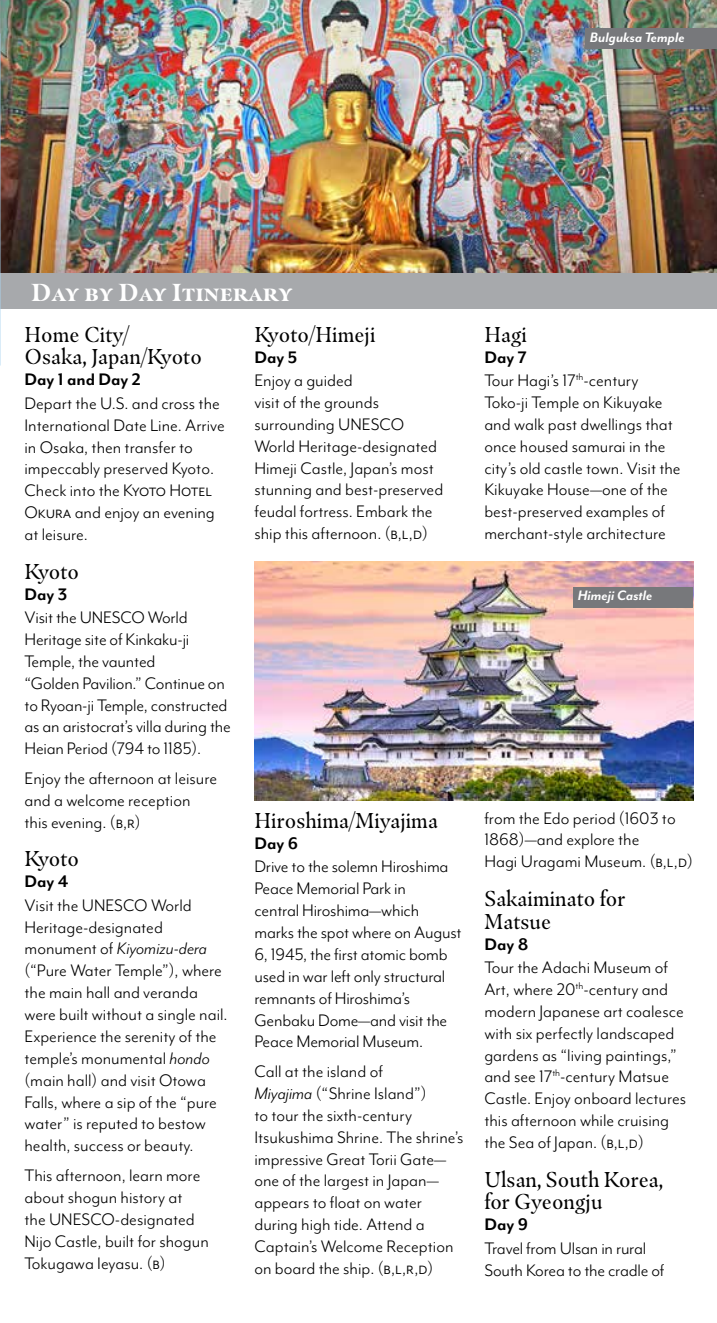
<style>
.page{position:relative;width:717px;height:1323px;background:#fff}
.page>*{position:absolute;margin:0;border:0;box-sizing:border-box;transform-origin:0 0}
.t1{font:700 24.5px "Masqualero";letter-spacing:.025em;color:#fff}
.t2{font:21.35px/22.8px "Masqualero";color:#000}
.t3{font:19.25px/21.9px "Mr Eaves Mod OT";color:#000}
.t4{font:700 19.25px "Mr Eaves Mod OT";color:#000}
.t5{font:italic 700 15.75px "Mr Eaves Mod OT";color:#fff}
.s1{font-style:italic}
.s2{font-weight:700}
</style>
<div class="page">
<img style="left:0;top:0;width:717px;height:274px">
<div style="left:0;top:274px;width:717px;height:35px;background:#a7a9ac"></div>
<img style="left:254px;top:562px;width:439px;height:238px">
<div style="left:573px;top:587px;width:120px;height:20px;background:#77787b"></div>
<div style="left:586px;top:28px;width:131px;height:20px;background:#77787b"></div>
<svg style="left:0;top:34px;width:1px;height:205px"></svg>
<p class="t5" style="left:590px;top:28px;width:96px">Bulguksa Temple</p>
<p class="t1" style="left:32px;top:277px;width:262px">Day by Day Itinerary</p>
<p class="t2" style="left:24px;top:323px;width:179px">Home City/<br>Osaka, Japan/Kyoto</p>
<p class="t4" style="left:24px;top:369px;width:118px">Day 1 and Day 2</p>
<p class="t3" style="left:24px;top:392px;width:202px">Depart the U.S. and cross the<br>International Date Line. Arrive in Osaka, then transfer to impeccably preserved Kyoto.<br>Check into the Kyoto Hotel<br>Okura and enjoy an evening at leisure.</p>
<p class="t2" style="left:24px;top:560px;width:56px">Kyoto</p>
<p class="t4" style="left:24px;top:583px;width:44px">Day 3</p>
<p class="t3" style="left:24px;top:606px;width:208px">Visit the UNESCO World<br>Heritage site of Kinkaku‑ji<br>Temple, the vaunted<br>“Golden Pavilion.” Continue on to Ryoan‑ji Temple, constructed as an aristocrat’s villa during the<br>Heian Period (794 to 1185).</p>
<p class="t3" style="left:24px;top:767px;width:194px">Enjoy the afternoon at leisure and a welcome reception this evening. (b,r)</p>
<p class="t2" style="left:24px;top:847px;width:56px">Kyoto</p>
<p class="t4" style="left:24px;top:871px;width:45px">Day 4</p>
<p class="t3" style="left:24px;top:894px;width:205px">Visit the UNESCO World<br>Heritage‑designated monument of <span class="s1">Kiyomizu-dera </span>(“Pure Water Temple”), where the main hall and veranda were built without a single nail.<br>Experience the serenity of the temple’s monumental <span class="s1">hondo </span>(main hall) and visit Otowa<br>Falls, where a sip of the “pure water” is reputed to bestow health, success or beauty.</p>
<p class="t3" style="left:24px;top:1164px;width:186px">This afternoon, learn more about shogun history at<br>the UNESCO‑designated<br>Nijo Castle, built for shogun<br>Tokugawa Ieyasu. (b)</p>
<p class="t2" style="left:254px;top:323px;width:123px">Kyoto/Himeji</p>
<p class="t4" style="left:254px;top:346px;width:44px">Day 5</p>
<p class="t3" style="left:254px;top:369px;width:190px">Enjoy a guided<br>visit of the grounds surrounding UNESCO<br>World Heritage‑designated<br>Himeji Castle, Japan’s most stunning and best‑preserved feudal fortress. Embark the ship this afternoon. (b,l,d)</p>
<p class="t2" style="left:254px;top:809px;width:185px">Hiroshima/Miyajima</p>
<p class="t4" style="left:254px;top:832px;width:45px">Day 6</p>
<p class="t3" style="left:254px;top:856px;width:209px">Drive to the solemn Hiroshima<br>Peace Memorial Park in<br>central Hiroshima—which marks the spot where on August<br>6, 1945, the first atomic bomb used in war left only structural remnants of Hiroshima’s<br>Genbaku Dome—and visit the<br>Peace Memorial Museum.</p>
<p class="t3" style="left:254px;top:1060px;width:210px">Call at the island of<br><span class="s1">Miyajima</span> (“Shrine Island”)<br>to tour the sixth‑century<br>Itsukushima Shrine. The shrine’s impressive Great Torii Gate— one of the largest in Japan— appears to float on water during high tide. Attend a<br>Captain’s Welcome Reception on board the ship. (b,l,r,d)</p>
<p class="t2" style="left:484px;top:323px;width:44px">Hagi</p>
<p class="t3" style="left:484px;top:346px;width:198px"><span class="s2">Day 7<br></span>Tour Hagi’s 17<sup>th</sup>‑century<br>Toko‑ji Temple on Kikuyake and walk past dwellings that once housed samurai in the city’s old castle town. Visit the<br>Kikuyake House—one of the best‑preserved examples of merchant‑style architecture</p>
<p class="t5" style="left:577px;top:587px;width:76px">Himeji Castle</p>
<p class="t3" style="left:484px;top:807px;width:210px">from the Edo period (1603 to<br>1868)—and explore the<br>Hagi Uragami Museum. (b,l,d)</p>
<p class="t2" style="left:484px;top:887px;width:142px">Sakaiminato for<br>Matsue</p>
<p class="t4" style="left:484px;top:933px;width:45px">Day 8</p>
<p class="t3" style="left:484px;top:956px;width:203px">Tour the Adachi Museum of<br>Art, where 20<sup>th</sup>‑century and modern Japanese art coalesce with six perfectly landscaped gardens as “living paintings,” and see 17<sup>th</sup>‑century Matsue<br>Castle. Enjoy onboard lectures this afternoon while cruising the Sea of Japan. (b,l,d)</p>
<p class="t2" style="left:484px;top:1168px;width:180px">Ulsan, South Korea, for Gyeongju</p>
<p class="t4" style="left:484px;top:1214px;width:45px">Day 9</p>
<p class="t3" style="left:484px;top:1237px;width:182px">Travel from Ulsan in rural<br>South Korea to the cradle of</p>
</div>
